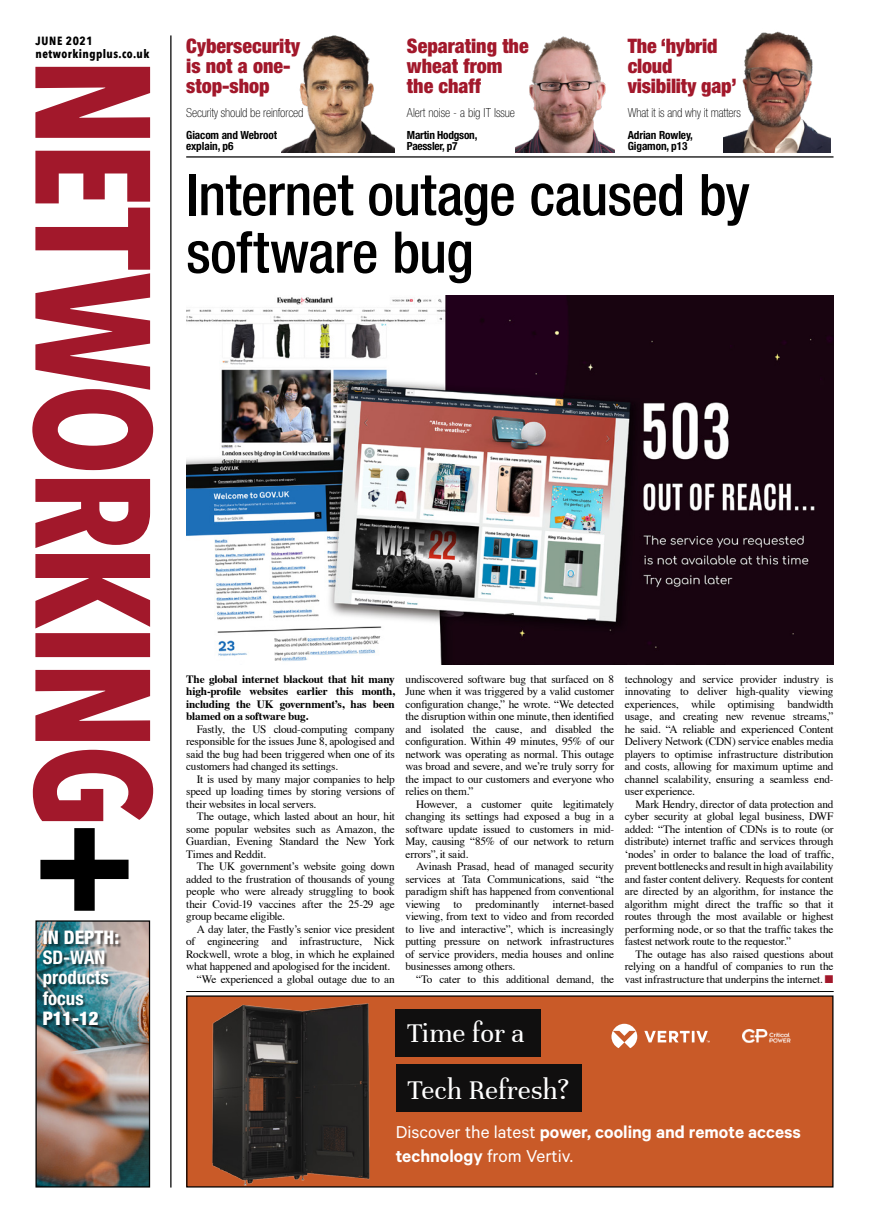
<style>
.page{position:relative;width:869px;height:1223px;background:#fff}
.page>*{position:absolute;margin:0;border:0;box-sizing:border-box;transform-origin:0 0}
.t1{font:500 condensed 57.5px/57.5px "Helvetica Neue";letter-spacing:-.01em;color:#000}
.t2{font:29px/56.9px "Unna";color:#fff}
.t3{font:900 condensed 20px/20px "Helvetica Neue";color:#a2182b}
.t4{font:600 19.38px/23.2px "Calibre";color:#fff}
.t5{font:700 condensed 18.75px/20px "Helvetica Neue";color:#fff}
.t6{font:800 condensed 18.75px "Helvetica Neue";color:#fff}
.t7{font:900 condensed 18.75px "Helvetica Neue";color:#fff}
.t8{font:100 condensed 12.5px "Helvetica Neue";letter-spacing:-.01em;color:#000}
.t9{font:700 11.88px/12.5px "Avenir Next Condensed";letter-spacing:.04em;color:#000}
.t10{font:11.25px/12.5px "Times";letter-spacing:-.015em;color:#000;text-align:justify}
.t11{font:700 11.25px/12.5px "Times";letter-spacing:-.015em;color:#000;text-align:justify}
.t12{font:700 condensed 11.25px/11.2px "Helvetica Neue";letter-spacing:-.01em;color:#000}
.s1{color:#a2182b}
.s2{font-weight:400}
</style>
<div class="page">
<img style="left:723px;top:31px;width:107px;height:121px">
<img style="left:281px;top:35px;width:113px;height:117px">
<img style="left:515px;top:36px;width:99px;height:116px">
<hr style="left:170px;top:35px;width:1px;height:1152px;background:#000">
<svg style="left:40px;top:828px;width:88px;height:82px"></svg>
<svg style="left:32px;top:67px;width:121px;height:754px;fill:#a2182b"></svg>
<hr style="left:186px;top:156px;width:647px;height:2px;background:#000">
<div style="left:187px;top:996px;width:645px;height:190px;background:#c95a28"></div>
<img style="left:212px;top:1003px;width:158px;height:182px">
<div style="left:395px;top:1009px;width:146px;height:48px;background:#100f0f"></div>
<div style="left:395px;top:1063px;width:186px;height:48px;background:#100f0f"></div>
<svg style="left:611px;top:1023px;width:98px;height:25px"></svg>
<img style="left:742px;top:1029px;width:49px;height:13px">
<div style="left:186px;top:995px;width:647px;height:192px;border:1px solid #000"></div>
<hr style="left:186px;top:991px;width:647px;height:1px;background:#000">
<img style="left:37px;top:922px;width:111px;height:263px">
<div style="left:35px;top:920px;width:115px;height:267px;border:1px solid #000"></div>
<img style="left:186px;top:295px;width:647px;height:369px">
<div style="left:44px;top:932px;width:78px;height:96px;background:#000;opacity:.5"></div>
<p class="t9" style="left:35px;top:35px;width:115px">JUNE 2021 networkingplus.co.uk</p>
<h3 class="t3" style="left:186px;top:35px;width:115px">Cybersecurity is not a one&shy;stop-shop</h3>
<p class="t8" style="left:186px;top:105px;width:119px">Security should be reinforced</p>
<p class="t12" style="left:186px;top:129px;width:92px">Giacom and Webroot explain, p6</p>
<h3 class="t3" style="left:407px;top:35px;width:123px">Separating the wheat from the chaff</h3>
<p class="t8" style="left:407px;top:105px;width:109px">Alert noise - a big IT Issue</p>
<p class="t12" style="left:407px;top:129px;width:72px">Martin Hodgson,<br>Paessler, p7</p>
<h3 class="t3" style="left:627px;top:35px;width:110px">The ‘hybrid cloud visibility gap’</h3>
<p class="t8" style="left:627px;top:105px;width:114px">What it is and why it matters</p>
<p class="t12" style="left:627px;top:129px;width:67px">Adrian Rowley,<br>Gigamon, p13</p>
<h1 class="t1" style="left:186px;top:165px;width:565px">Internet outage caused by software bug</h1>
<h3 class="t6" style="left:43px;top:926px;width:78px">IN DEPTH:</h3>
<h3 class="t5" style="left:43px;top:947px;width:67px">SD-WAN products focus</h3>
<h3 class="t7" style="left:43px;top:1006px;width:57px">P11-12</h3>
<p class="t11" style="left:186px;top:671px;width:210px">The global internet blackout that hit many high-profile websites earlier this month, including the UK government’s, has been blamed on a software bug.</p>
<p class="t10" style="left:186px;top:722px;width:210px;text-indent:11px">Fastly, the US cloud-computing company responsible for the issues June 8, apologised and said the bug had been triggered when one of its customers had changed its settings.</p>
<p class="t10" style="left:186px;top:771px;width:210px;text-indent:11px">It is used by many major companies to help speed up loading times by storing versions of their websites in local servers.</p>
<p class="t10" style="left:186px;top:809px;width:210px;text-indent:11px">The outage, which lasted about an hour, hit some popular websites such as Amazon, the Guardian, Evening Standard the New York Times and Reddit.</p>
<p class="t10" style="left:186px;top:859px;width:210px;text-indent:11px">The UK government’s website going down added to the frustration of thousands of young people who were already struggling to book their Covid-19 vaccines after the 25-29 age group became eligible.</p>
<p class="t10" style="left:197px;top:921px;width:199px">A day later, the Fastly’s senior vice president</p>
<p class="t10" style="left:186px;top:934px;width:210px">of engineering and infrastructure, Nick</p>
<p class="t10" style="left:186px;top:946px;width:210px">Rockwell, wrote a blog, in which he explained</p>
<p class="t10" style="left:186px;top:959px;width:205px">what happened and apologised for the incident.</p>
<p class="t10" style="left:197px;top:971px;width:199px">“We experienced a global outage due to an</p>
<p class="t10" style="left:405px;top:671px;width:210px">undiscovered software bug that surfaced on 8<br>June when it was triggered by a valid customer configuration change,” he wrote. “We detected the disruption within one minute, then identified and isolated the cause, and disabled the configuration. Within 49 minutes, 95% of our network was operating as normal. This outage was broad and severe, and we’re truly sorry for the impact to our customers and everyone who relies on them.”</p>
<p class="t10" style="left:405px;top:796px;width:210px;text-indent:11px">However, a customer quite legitimately changing its settings had exposed a bug in a software update issued to customers in mid-May, causing “85% of our network to return errors”, it said.</p>
<p class="t10" style="left:405px;top:859px;width:210px;text-indent:11px">Avinash Prasad, head of managed security services at Tata Communications, said “the paradigm shift has happened from conventional viewing to predominantly internet-based viewing, from text to video and from recorded to live and interactive”, which is increasingly putting pressure on network infrastructures of service providers, media houses and online businesses among others.</p>
<p class="t10" style="left:416px;top:971px;width:199px">“To cater to this additional demand, the</p>
<p class="t10" style="left:624px;top:671px;width:210px">technology and service provider industry is innovating to deliver high-quality viewing experiences, while optimising bandwidth usage, and creating new revenue streams,” he said. “A reliable and experienced Content Delivery Network (CDN) service enables media players to optimise infrastructure distribution and costs, allowing for maximum uptime and channel scalability, ensuring a seamless end&shy;user experience.</p>
<p class="t10" style="left:624px;top:796px;width:210px;text-indent:11px">Mark Hendry, director of data protection and cyber security at global legal business, DWF added: “The intention of CDNs is to route (or distribute) internet traffic and services through ‘nodes’ in order to balance the load of traffic, prevent bottlenecks and result in high availability and faster content delivery. Requests for content are directed by an algorithm, for instance the algorithm might direct the traffic so that it routes through the most available or highest performing node, or so that the traffic takes the fastest network route to the requestor.”</p>
<p class="t10" style="left:624px;top:946px;width:210px;text-indent:11px">The outage has also raised questions about relying on a handful of companies to run the vast infrastructure that underpins the internet. <span class="s1">■</span></p>
<h2 class="t2" style="left:407px;top:1004px;width:164px">Time for a<br>Tech Refresh?</h2>
<h3 class="t4" style="left:395px;top:1120px;width:406px"><span class="s2">Discover the latest</span> power, cooling and remote access technology <span class="s2">from Vertiv.</span></h3>
</div>
